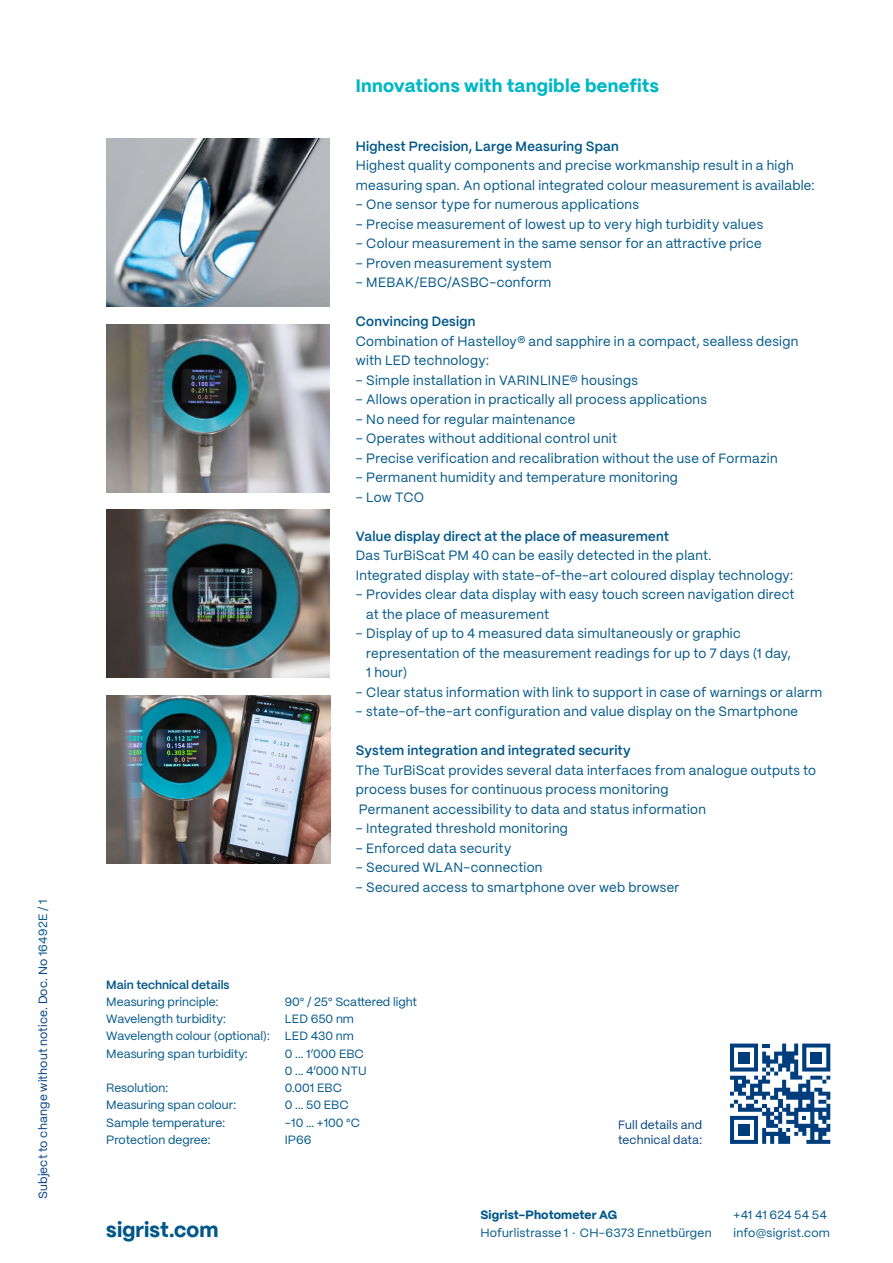
<style>
.page{position:relative;width:893px;height:1263px;background:#fff}
.page>*{position:absolute;margin:0;border:0;box-sizing:border-box;transform-origin:0 0}
.t1{font:800 21px "PP Mori";letter-spacing:.01em;color:#005789}
.t2{font:800 18px "PP Mori";letter-spacing:.02em;color:#00b7c5}
.t3{font:13.5px/19.5px "PP Mori";letter-spacing:.02em;color:#005789}
.t4{font:600 13.5px "PP Mori";letter-spacing:.02em;color:#005789}
.t5{font:12px "PP Mori";color:#005789}
.t6{font:12px "PP Mori";letter-spacing:.015em;color:#014081}
.t7{font:800 12px "PP Mori";letter-spacing:.01em;color:#005789}
.t8{font:600 12px "PP Mori";color:#005789}
.s1{color:#005789}
</style>
<div class="page">
<svg style="left:730px;top:1043px;width:100px;height:101px"></svg>
<div style="left:810px;top:1051px;width:12px;height:12px;background:#003d7c"></div>
<div style="left:738px;top:1051px;width:12px;height:12px;background:#003d7c"></div>
<div style="left:738px;top:1124px;width:12px;height:12px;background:#003d7c"></div>
<img style="left:106px;top:139px;width:223px;height:168px">
<img style="left:106px;top:510px;width:223px;height:168px">
<img style="left:106px;top:324px;width:223px;height:168px">
<img style="left:106px;top:695px;width:224px;height:168px">
<p class="t6" style="left:33px;top:1199px;width:301px;rotate:-90deg">Subject to change without notice. Doc. No <span class="s1">16492E / 1</span></p>
<p class="t2" style="left:356px;top:70px;width:304px">Innovations with tangible benefits</p>
<p class="t4" style="left:356px;top:134px;width:265px">Highest Precision, Large Measuring Span</p>
<p class="t3" style="left:356px;top:155px;width:439px">Highest quality components and precise workmanship result in a high</p>
<p class="t3" style="left:356px;top:174px;width:460px">measuring span. An optional integrated colour measurement is available:</p>
<p class="t3" style="left:356px;top:194px;width:285px">– One sensor type for numerous applications</p>
<p class="t3" style="left:356px;top:213px;width:409px">– Precise measurement of lowest up to very high turbidity values</p>
<p class="t3" style="left:356px;top:233px;width:407px">– Colour measurement in the same sensor for an attractive price</p>
<p class="t3" style="left:356px;top:252px;width:197px">– Proven measurement system</p>
<p class="t3" style="left:356px;top:272px;width:197px">– MEBAK/EBC/ASBC-conform</p>
<p class="t4" style="left:356px;top:310px;width:121px">Convincing Design</p>
<p class="t3" style="left:356px;top:330px;width:444px">Combination of Hastelloy® and sapphire in a compact, sealless design</p>
<p class="t3" style="left:356px;top:350px;width:135px">with LED technology:</p>
<p class="t3" style="left:356px;top:369px;width:284px">– Simple installation in VARINLINE® housings</p>
<p class="t3" style="left:356px;top:389px;width:353px">– Allows operation in practically all process applications</p>
<p class="t3" style="left:356px;top:408px;width:221px">– No need for regular maintenance</p>
<p class="t3" style="left:356px;top:428px;width:263px">– Operates without additional control unit</p>
<p class="t3" style="left:356px;top:447px;width:423px">– Precise verification and recalibration without the use of Formazin</p>
<p class="t3" style="left:356px;top:467px;width:324px">– Permanent humidity and temperature monitoring</p>
<p class="t3" style="left:356px;top:486px;width:70px">– Low TCO</p>
<p class="t4" style="left:356px;top:524px;width:315px">Value display direct at the place of measurement</p>
<p class="t3" style="left:356px;top:545px;width:357px">Das TurBiScat PM 40 can be easily detected in the plant.</p>
<p class="t3" style="left:356px;top:564px;width:439px">Integrated display with state-of-the-art coloured display technology:</p>
<p class="t3" style="left:366px;top:584px;width:430px;text-indent:-11px">- Provides clear data display with easy touch screen navigation direct at the place of measurement</p>
<p class="t3" style="left:366px;top:623px;width:426px;text-indent:-11px">- Display of up to 4 measured data simultaneously or graphic representation of the measurement readings for up to 7 days (1 day,<br>1 hour)</p>
<p class="t3" style="left:356px;top:681px;width:468px">- Clear status information with link to support in case of warnings or alarm</p>
<p class="t3" style="left:356px;top:701px;width:444px">- state-of-the-art configuration and value display on the Smartphone</p>
<p class="t4" style="left:356px;top:739px;width:277px">System integration and integrated security</p>
<p class="t3" style="left:356px;top:759px;width:462px">The TurBiScat provides several data interfaces from analogue outputs to process buses for continuous process monitoring</p>
<p class="t3" style="left:359px;top:798px;width:349px">Permanent accessibility to data and status information</p>
<p class="t3" style="left:356px;top:818px;width:214px">– Integrated threshold monitoring</p>
<p class="t3" style="left:356px;top:837px;width:157px">– Enforced data security</p>
<p class="t3" style="left:356px;top:857px;width:188px">– Secured WLAN-connection</p>
<p class="t3" style="left:356px;top:876px;width:325px">– Secured access to smartphone over web browser</p>
<p class="t8" style="left:106px;top:974px;width:125px">Main technical details</p>
<p class="t5" style="left:106px;top:991px;width:114px">Measuring principle:</p>
<p class="t5" style="left:285px;top:991px;width:134px">90° / 25° Scattered light</p>
<p class="t5" style="left:106px;top:1009px;width:121px">Wavelength turbidity:</p>
<p class="t5" style="left:285px;top:1009px;width:71px">LED 650 nm</p>
<p class="t5" style="left:106px;top:1026px;width:165px">Wavelength colour (optional):</p>
<p class="t5" style="left:285px;top:1026px;width:70px">LED 430 nm</p>
<p class="t5" style="left:106px;top:1043px;width:143px">Measuring span turbidity:</p>
<p class="t5" style="left:285px;top:1043px;width:81px">0 ... 1’000 EBC</p>
<p class="t5" style="left:285px;top:1060px;width:83px">0 ... 4’000 NTU</p>
<p class="t5" style="left:106px;top:1078px;width:63px">Resolution:</p>
<p class="t5" style="left:285px;top:1078px;width:59px">0.001 EBC</p>
<p class="t5" style="left:106px;top:1095px;width:131px">Measuring span colour:</p>
<p class="t5" style="left:285px;top:1095px;width:65px">0 ... 50 EBC</p>
<p class="t5" style="left:106px;top:1112px;width:120px">Sample temperature:</p>
<p class="t5" style="left:285px;top:1112px;width:77px">−10 ... +100 °C</p>
<p class="t5" style="left:106px;top:1129px;width:106px">Protection degree:</p>
<p class="t5" style="left:285px;top:1129px;width:28px">IP66</p>
<p class="t1" style="left:106px;top:1211px;width:114px">sigrist.com</p>
<p class="t6" style="left:618px;top:1115px;width:86px">Full details and</p>
<p class="t6" style="left:618px;top:1129px;width:86px">technical data:</p>
<p class="t7" style="left:480px;top:1204px;width:138px">Sigrist-Photometer AG</p>
<p class="t5" style="left:480px;top:1222px;width:233px">Hofurlistrasse 1 · CH-6373 Ennetbürgen</p>
<p class="t5" style="left:734px;top:1204px;width:95px">+41 41 624 54 54</p>
<p class="t5" style="left:734px;top:1222px;width:98px">info@sigrist.com</p>
</div>
